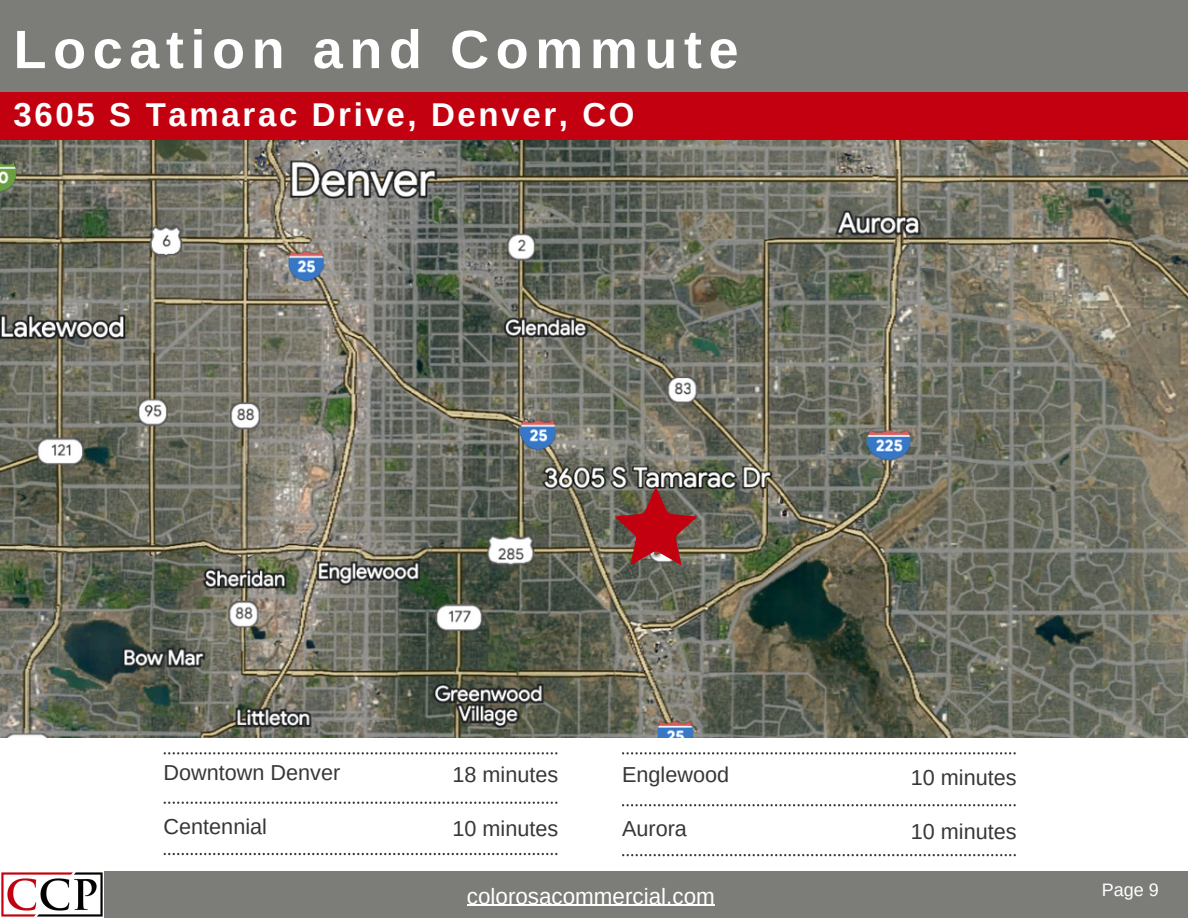
<style>
.page{position:relative;width:1188px;height:918px;background:#fff}
.page>*{position:absolute;margin:0;border:0;box-sizing:border-box;transform-origin:0 0}
.t1{font:700 54px "Arimo";letter-spacing:.12em;color:#fff}
.t2{font:700 33px "Arimo";letter-spacing:.08em;color:#fff}
.t3{font:22.35px "Arimo";color:#fff}
.t4{font:21.6px "Arimo";color:#373737}
.t5{font:18px "Arimo";color:#fff}
</style>
<div class="page">
<div style="left:0;top:0;width:1188px;height:126px;background:#7c7c79"></div>
<img style="left:0;top:139px;width:1188px;height:598px">
<div style="left:0;top:92px;width:1188px;height:47px;background:#c20010"></div>
<div style="left:0;top:871px;width:1188px;height:47px;background:#7c7c79"></div>
<svg style="left:164px;top:802px;width:393px;height:2px"></svg>
<svg style="left:622px;top:804px;width:394px;height:2px"></svg>
<hr style="left:467px;top:905px;width:248px;height:1px;background:#fff">
<img style="left:0;top:871px;width:104px;height:47px">
<svg style="left:164px;top:752px;width:393px;height:2px"></svg>
<svg style="left:622px;top:752px;width:394px;height:2px"></svg>
<svg style="left:164px;top:853px;width:393px;height:2px"></svg>
<svg style="left:622px;top:854px;width:394px;height:2px"></svg>
<svg style="left:614px;top:487px;width:83px;height:78px;background:#8d3f3d"></svg>
<h1 class="t1" style="left:14px;top:19px;width:726px">Location and Commute</h1>
<h2 class="t2" style="left:14px;top:96px;width:623px">3605 S Tamarac Drive, Denver, CO</h2>
<p class="t4" style="left:164px;top:760px;width:178px">Downtown Denver</p>
<p class="t4" style="left:164px;top:814px;width:105px">Centennial</p>
<p class="t4" style="left:452px;top:763px;width:107px">18 minutes</p>
<p class="t4" style="left:452px;top:817px;width:107px">10 minutes</p>
<p class="t4" style="left:622px;top:763px;width:108px">Englewood</p>
<p class="t4" style="left:622px;top:817px;width:66px">Aurora</p>
<p class="t4" style="left:911px;top:765px;width:107px">10 minutes</p>
<p class="t4" style="left:911px;top:819px;width:107px">10 minutes</p>
<p class="t3" style="left:467px;top:883px;width:249px">colorosacommercial.com</p>
<p class="t5" style="left:1102px;top:880px;width:59px">Page 9</p>
</div>
